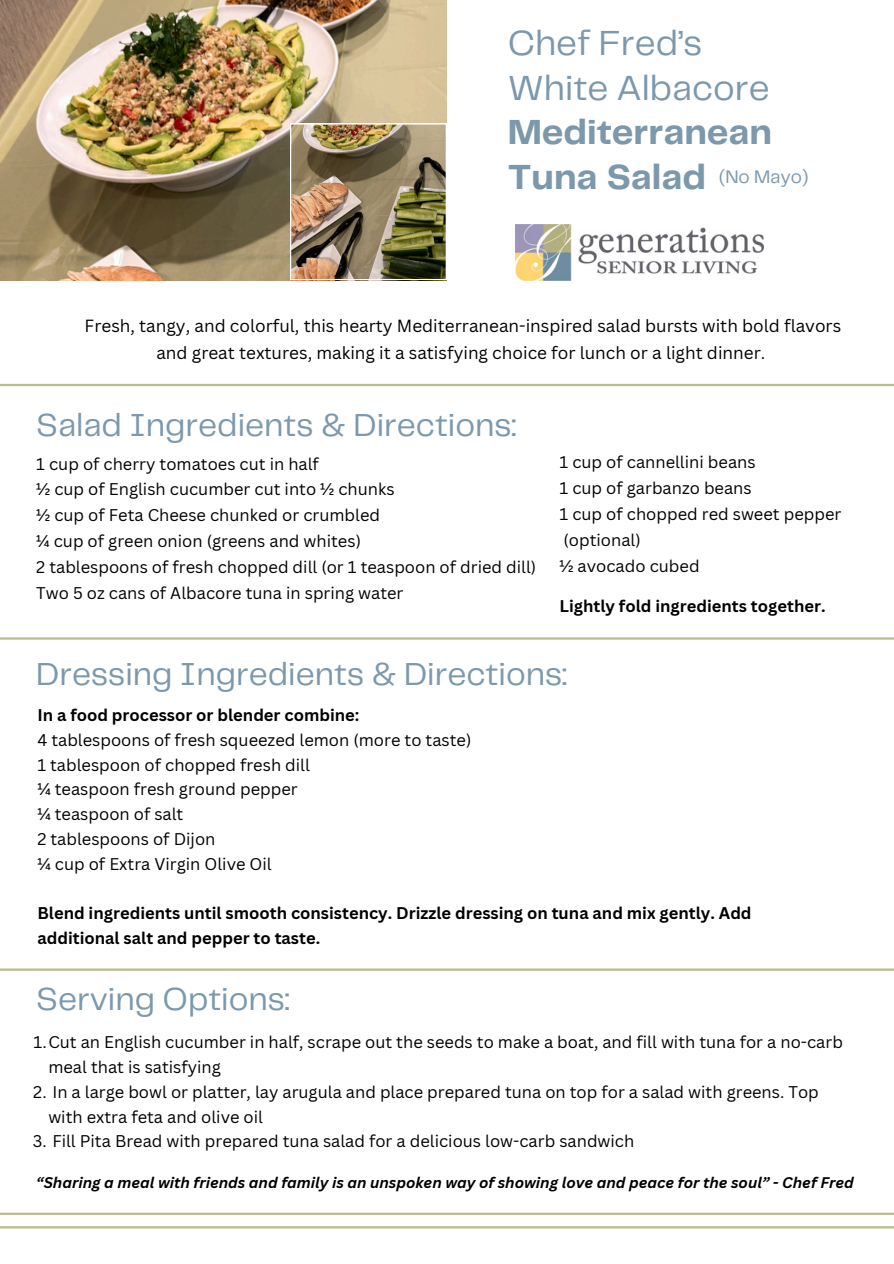
<style>
.page{position:relative;width:894px;height:1264px;background:#fff}
.page>*{position:absolute;margin:0;border:0;box-sizing:border-box;transform-origin:0 0}
.t1{font:36.15px/44.5px "Telegraf";color:#7c98ad}
.t2{font:33px "Telegraf";color:#7c98ad}
.t3{font:18.75px "Telegraf";color:#7c98ad}
.t4{font:17.1px/27.5px "Canva Sans";color:#000;text-align:center}
.t5{font:16.5px/24.8px "Canva Sans";color:#000}
.t6{font:700 16.5px/24.8px "Canva Sans";color:#000}
.t7{font:italic 700 15px "Canva Sans";color:#000}
.s1{font-weight:700}
</style>
<div class="page">
<img style="left:0;top:0;width:447px;height:280px">
<hr style="left:0;top:637px;width:893px;height:2px;background:#babc8b">
<hr style="left:0;top:1212px;width:893px;height:2px;background:#babc8b">
<hr style="left:0;top:384px;width:893px;height:2px;background:#babc8b">
<img style="left:515px;top:224px;width:248px;height:56px">
<img style="left:290px;top:123px;width:156px;height:157px">
<hr style="left:0;top:968px;width:893px;height:2px;background:#babc8b">
<hr style="left:0;top:1226px;width:893px;height:2px;background:#babc8b">
<p class="t1" style="left:507px;top:23px;width:266px">Chef Fred’s<br>White Albacore<br><span class="s1">Mediterranean<br>Tuna Salad</span></p>
<p class="t3" style="left:719px;top:168px;width:91px">(No Mayo)</p>
<p class="t4" style="left:85px;top:311px;width:758px">Fresh, tangy, and colorful, this hearty Mediterranean-inspired salad bursts with bold flavors and great textures, making it a satisfying choice for lunch or a light dinner.</p>
<p class="t2" style="left:36px;top:410px;width:481px">Salad Ingredients &amp; Directions:</p>
<p class="t5" style="left:36px;top:451px;width:284px">1 cup of cherry tomatoes cut in half</p>
<p class="t5" style="left:36px;top:476px;width:359px">½ cup of English cucumber cut into ½ chunks</p>
<p class="t5" style="left:36px;top:502px;width:345px">½ cup of Feta Cheese chunked or crumbled</p>
<p class="t5" style="left:36px;top:528px;width:326px">¼ cup of green onion (greens and whites)</p>
<p class="t5" style="left:36px;top:554px;width:501px">2 tablespoons of fresh chopped dill (or 1 teaspoon of dried dill)</p>
<p class="t5" style="left:36px;top:580px;width:368px">Two 5 oz cans of Albacore tuna in spring water</p>
<p class="t5" style="left:559px;top:449px;width:197px">1 cup of cannellini beans</p>
<h3 class="t5" style="left:559px;top:475px;width:194px">1 cup of garbanzo beans</h3>
<p class="t5" style="left:559px;top:501px;width:283px">1 cup of chopped red sweet pepper</p>
<h1 class="t5" style="left:563px;top:527px;width:79px">(optional)</h1>
<p class="t5" style="left:559px;top:553px;width:141px">½ avocado cubed</p>
<p class="t6" style="left:559px;top:593px;width:267px">Lightly fold ingredients together.</p>
<p class="t2" style="left:36px;top:660px;width:532px">Dressing Ingredients &amp; Directions:</p>
<h1 class="t6" style="left:37px;top:702px;width:323px">In a food processor or blender combine:</h1>
<p class="t5" style="left:37px;top:727px;width:435px">4 tablespoons of fresh squeezed lemon (more to taste)</p>
<h2 class="t5" style="left:37px;top:752px;width:274px">1 tablespoon of chopped fresh dill</h2>
<h2 class="t5" style="left:37px;top:776px;width:262px">¼ teaspoon fresh ground pepper</h2>
<p class="t5" style="left:37px;top:801px;width:147px">¼ teaspoon of salt</p>
<h1 class="t5" style="left:37px;top:826px;width:179px">2 tablespoons of Dijon</h1>
<p class="t5" style="left:37px;top:851px;width:236px">¼ cup of Extra Virgin Olive Oil</p>
<p class="t6" style="left:37px;top:900px;width:715px">Blend ingredients until smooth consistency. Drizzle dressing on tuna and mix gently. Add additional salt and pepper to taste.</p>
<p class="t2" style="left:36px;top:985px;width:255px">Serving Options:</p>
<p class="t5" style="left:48px;top:1029px;width:795px;text-indent:-15px">1.Cut an English cucumber in half, scrape out the seeds to make a boat, and fill with tuna for a no-carb meal that is satisfying</p>
<p class="t5" style="left:48px;top:1079px;width:771px;text-indent:-15px">2. In a large bowl or platter, lay arugula and place prepared tuna on top for a salad with greens. Top with extra feta and olive oil</p>
<h3 class="t5" style="left:33px;top:1128px;width:603px">3. Fill Pita Bread with prepared tuna salad for a delicious low-carb sandwich</h3>
<p class="t7" style="left:36px;top:1172px;width:818px">“Sharing a meal with friends and family is an unspoken way of showing love and peace for the soul” - Chef Fred</p>
</div>
